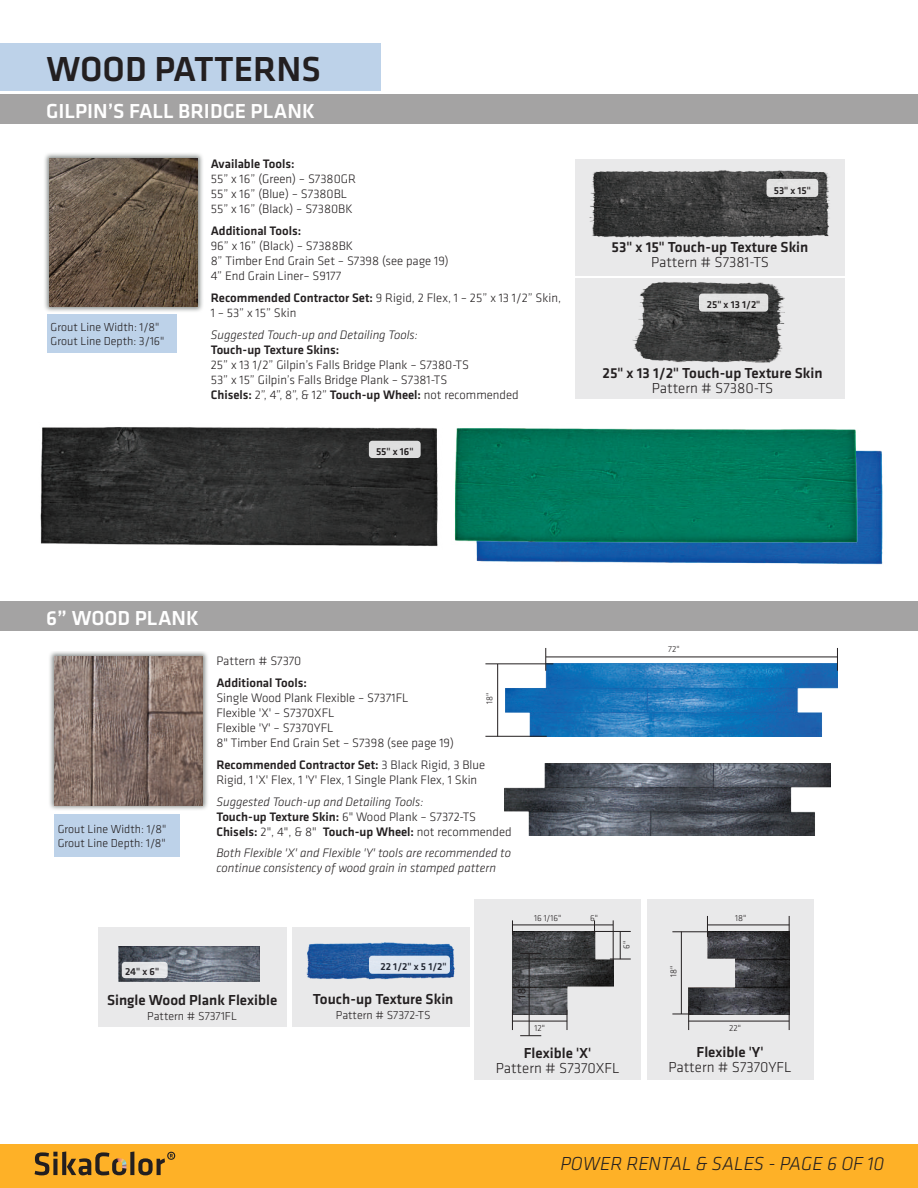
<style>
.page{position:relative;width:918px;height:1188px;background:#fff}
.page>*{position:absolute;margin:0;border:0;box-sizing:border-box;transform-origin:0 0}
.t1{font:500 36px "Klavika";color:#231f20}
.t2{font:500 21px "Klavika";color:#fff}
.t3{font:italic 300 19.5px "Klavika";color:#231f20}
.t4{font:500 15px "Klavika";color:#231f20}
.t5{font:300 15px "Klavika";color:#231f20}
.t6{font:300 12.75px/15px "Klavika";color:#231f20}
.t7{font:italic 300 12.75px/15px "Klavika";color:#231f20}
.t8{font:500 12.75px "Klavika";color:#231f20}
.t9{font:300 12px/14.4px "Klavika";color:#231f20}
.t10{font:500 10.5px "Klavika";color:#231f20}
.t11{font:10.5px "Arial";color:#231f20}
.t12{font:300 9px "Klavika";color:#231f20}
.s1{font-weight:500}
.s2{font-style:italic}
</style>
<div class="page">
<div style="left:0;top:1145px;width:918px;height:43px;background:#feb127"></div>
<svg style="left:35px;top:1152px;width:140px;height:23px"></svg>
<div style="left:0;top:44px;width:381px;height:47px;background:#bdd2e9"></div>
<div style="left:0;top:94px;width:918px;height:30px;background:#a4a3a3"></div>
<img style="left:476px;top:450px;width:407px;height:115px">
<img style="left:454px;top:428px;width:418px;height:122px">
<img style="left:40px;top:427px;width:398px;height:120px">
<svg style="left:44px;top:153px;width:159px;height:159px"></svg>
<img style="left:49px;top:158px;width:149px;height:149px">
<div style="left:47px;top:314px;width:130px;height:39px;background:#bdd2e9"></div>
<div style="left:369px;top:441px;width:52px;height:17px;background:#dedede;border-radius:3px"></div>
<div style="left:575px;top:159px;width:270px;height:117px;background:#e9e9ea"></div>
<div style="left:575px;top:278px;width:270px;height:121px;background:#e9e9ea"></div>
<img style="left:589px;top:170px;width:241px;height:68px">
<img style="left:632px;top:281px;width:153px;height:82px">
<div style="left:767px;top:179px;width:51px;height:18px;background:#e2e2e2;border-radius:3px"></div>
<div style="left:699px;top:294px;width:69px;height:18px;background:#e1e1e1;border-radius:3px"></div>
<div style="left:0;top:602px;width:918px;height:29px;background:#a4a3a3"></div>
<div style="left:474px;top:899px;width:167px;height:180px;background:#e9e9ea"></div>
<div style="left:647px;top:899px;width:166px;height:180px;background:#e9e9ea"></div>
<svg style="left:49px;top:651px;width:159px;height:159px"></svg>
<img style="left:54px;top:657px;width:149px;height:148px">
<img style="left:505px;top:764px;width:326px;height:71px">
<img style="left:505px;top:664px;width:333px;height:73px">
<img style="left:688px;top:931px;width:101px;height:83px">
<img style="left:512px;top:931px;width:101px;height:83px">
<div style="left:54px;top:814px;width:126px;height:43px;background:#bdd2e9"></div>
<hr style="left:593px;top:931px;width:38px;height:1px;background:#231f20">
<hr style="left:613px;top:920px;width:1px;height:42px;background:#231f20">
<svg style="left:594px;top:920px;width:37px;height:40px"></svg>
<hr style="left:485px;top:736px;width:62px;height:1px;background:#231f20">
<hr style="left:485px;top:663px;width:68px;height:1px;background:#231f20">
<hr style="left:497px;top:664px;width:1px;height:72px;background:#231f20">
<svg style="left:545px;top:648px;width:1px;height:23px"></svg>
<svg style="left:837px;top:648px;width:1px;height:23px"></svg>
<hr style="left:546px;top:657px;width:291px;height:1px;background:#231f20">
<svg style="left:512px;top:920px;width:1px;height:15px"></svg>
<hr style="left:512px;top:925px;width:83px;height:1px;background:#231f20">
<svg style="left:512px;top:1010px;width:1px;height:20px"></svg>
<svg style="left:567px;top:1010px;width:1px;height:20px"></svg>
<hr style="left:512px;top:1021px;width:55px;height:1px;background:#231f20">
<svg style="left:789px;top:1007px;width:1px;height:23px"></svg>
<hr style="left:688px;top:1021px;width:101px;height:1px;background:#231f20">
<svg style="left:789px;top:916px;width:1px;height:21px"></svg>
<svg style="left:707px;top:916px;width:1px;height:21px"></svg>
<hr style="left:707px;top:925px;width:82px;height:1px;background:#231f20">
<hr style="left:672px;top:931px;width:40px;height:1px;background:#231f20">
<svg style="left:672px;top:1007px;width:22px;height:23px"></svg>
<hr style="left:681px;top:932px;width:1px;height:82px;background:#231f20">
<svg style="left:520px;top:953px;width:21px;height:1px"></svg>
<svg style="left:520px;top:1035px;width:21px;height:1px"></svg>
<hr style="left:529px;top:953px;width:1px;height:83px;background:#231f20">
<div style="left:98px;top:927px;width:189px;height:99px;background:#e9e9ea"></div>
<img style="left:119px;top:946px;width:141px;height:35px">
<div style="left:122px;top:962px;width:46px;height:16px;background:#e3e4e5;border-radius:3px"></div>
<div style="left:292px;top:927px;width:178px;height:99px;background:#e9e9ea"></div>
<img style="left:306px;top:942px;width:149px;height:38px">
<div style="left:369px;top:956px;width:81px;height:18px;background:#dce5f0;border-radius:3px"></div>
<h1 class="t1" style="left:46px;top:44px;width:276px">WOOD PATTERNS</h1>
<h2 class="t2" style="left:46px;top:97px;width:270px">GILPIN’S FALL BRIDGE PLANK</h2>
<p class="t9" style="left:51px;top:319px;width:115px">Grout Line Width: 1/8"<br>Grout Line Depth: 3/16"</p>
<p class="t8" style="left:211px;top:155px;width:85px">Available Tools:</p>
<p class="t6" style="left:211px;top:171px;width:147px">55” x 16” (Green) – S7380GR<br>55” x 16” (Blue) – S7380BL<br>55” x 16” (Black) – S7380BK</p>
<p class="t8" style="left:211px;top:222px;width:92px">Additional Tools:</p>
<p class="t6" style="left:211px;top:238px;width:239px">96” x 16” (Black) – S7388BK<br>8” Timber End Grain Set – S7398 (see page 19)<br>4” End Grain Liner– S9177</p>
<p class="t6" style="left:211px;top:290px;width:352px"><span class="s1">Recommended Contractor Set:</span> 9 Rigid, 2 Flex, 1 – 25” x 13 1/2” Skin,<br>1 – 53” x 15” Skin</p>
<p class="t7" style="left:211px;top:327px;width:209px">Suggested Touch-up and Detailing Tools:</p>
<p class="t8" style="left:211px;top:341px;width:130px">Touch-up Texture Skins:</p>
<p class="t6" style="left:211px;top:357px;width:310px">25” x 13 1/2” Gilpin’s Falls Bridge Plank – S7380-TS<br>53” x 15” Gilpin’s Falls Bridge Plank – S7381-TS<br><span class="s1">Chisels:</span> 2”, 4”, 8”, &amp; 12” <span class="s1">Touch-up Wheel:</span> not recommended</p>
<p class="t10" style="left:376px;top:444px;width:39px">55" x 16"</p>
<p class="t10" style="left:774px;top:183px;width:39px">53" x 15"</p>
<p class="t4" style="left:612px;top:237px;width:198px">53" x 15" Touch-up Texture Skin</p>
<p class="t5" style="left:651px;top:253px;width:120px">Pattern # S7381-TS</p>
<p class="t10" style="left:707px;top:298px;width:55px">25" x 13 1/2"</p>
<p class="t4" style="left:603px;top:363px;width:222px">25" x 13 1/2" Touch-up Texture Skin</p>
<p class="t5" style="left:652px;top:379px;width:123px">Pattern # S7380-TS</p>
<h2 class="t2" style="left:46px;top:604px;width:154px">6” WOOD PLANK</h2>
<p class="t9" style="left:58px;top:821px;width:110px">Grout Line Width: 1/8"<br>Grout Line Depth: 1/8"</p>
<p class="t6" style="left:216px;top:653px;width:87px">Pattern # S7370</p>
<p class="t8" style="left:216px;top:674px;width:92px">Additional Tools:</p>
<p class="t6" style="left:216px;top:690px;width:239px">Single Wood Plank Flexible – S7371FL<br>Flexible 'X' – S7370XFL<br>Flexible 'Y' – S7370YFL<br>8" Timber End Grain Set – S7398 (see page 19)</p>
<p class="t6" style="left:216px;top:757px;width:270px"><span class="s1">Recommended Contractor Set:</span> 3 Black Rigid, 3 Blue<br>Rigid, 1 'X' Flex, 1 'Y' Flex, 1 Single Plank Flex, 1 Skin</p>
<p class="t6" style="left:216px;top:794px;width:297px"><span class="s2">Suggested Touch-up and Detailing Tools:<br></span><span class="s1">Touch-up Texture Skin:</span> 6" Wood Plank – S7372-TS<br><span class="s1">Chisels:</span> 2", 4", &amp; 8" <span class="s1">Touch-up Wheel:</span> not recommended</p>
<p class="t7" style="left:216px;top:845px;width:296px">Both Flexible 'X' and Flexible 'Y' tools are recommended to continue consistency of wood grain in stamped pattern</p>
<p class="t12" style="left:484px;top:704px;width:13px;rotate:-90deg">18"</p>
<p class="t12" style="left:534px;top:913px;width:29px">16 1/16"</p>
<p class="t10" style="left:125px;top:964px;width:35px">24" x 6"</p>
<p class="t4" style="left:107px;top:989px;width:172px">Single Wood Plank Flexible</p>
<p class="t9" style="left:147px;top:1008px;width:91px">Pattern # S7371FL</p>
<p class="t10" style="left:381px;top:960px;width:67px">22 1/2" x 5 1/2"</p>
<p class="t4" style="left:313px;top:989px;width:142px">Touch-up Texture Skin</p>
<p class="t9" style="left:336px;top:1007px;width:96px">Pattern # S7372-TS</p>
<p class="t11" style="left:515px;top:1000px;width:17px;rotate:-90deg">18"</p>
<p class="t12" style="left:535px;top:1022px;width:12px">12"</p>
<p class="t12" style="left:590px;top:913px;width:9px">6"</p>
<p class="t12" style="left:621px;top:949px;width:9px;rotate:-90deg">6"</p>
<p class="t12" style="left:668px;top:644px;width:13px">72"</p>
<p class="t12" style="left:668px;top:977px;width:13px;rotate:-90deg">18"</p>
<p class="t12" style="left:735px;top:912px;width:13px">18"</p>
<p class="t12" style="left:729px;top:1022px;width:13px">22"</p>
<p class="t4" style="left:524px;top:1043px;width:69px">Flexible 'X'</p>
<p class="t5" style="left:496px;top:1059px;width:125px">Pattern # S7370XFL</p>
<p class="t4" style="left:697px;top:1042px;width:68px">Flexible 'Y'</p>
<p class="t5" style="left:668px;top:1058px;width:125px">Pattern # S7370YFL</p>
<h3 class="t3" style="left:560px;top:1152px;width:326px">POWER RENTAL &amp; SALES - PAGE 6 OF 10</h3>
</div>
